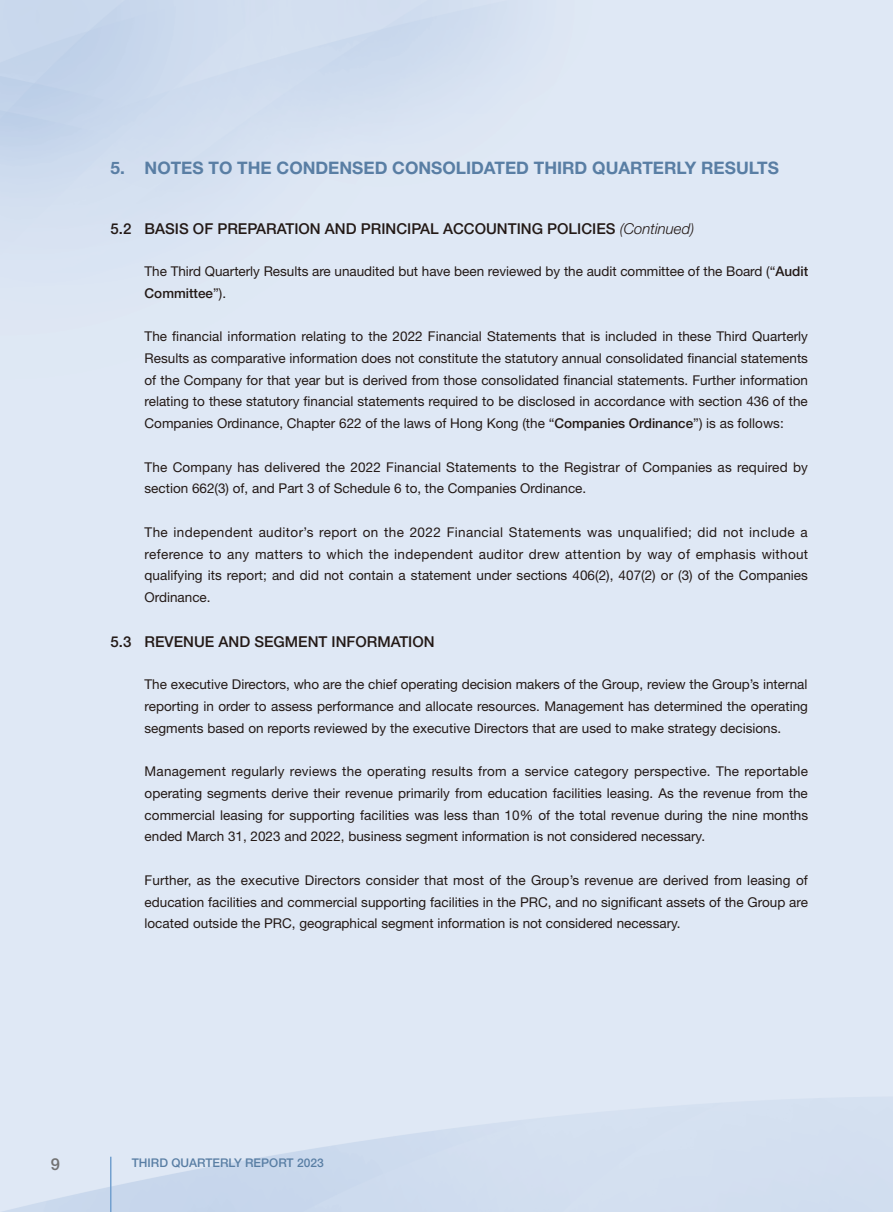
<style>
.page{position:relative;width:893px;height:1212px;background:#fff}
.page>*{position:absolute;margin:0;border:0;box-sizing:border-box;transform-origin:0 0}
.t1{font:700 17.25px "Helvetica Neue LT Std";color:#597ea4}
.t2{font:500 16.5px "Helvetica Neue LT Std";color:#727272}
.t3{font:500 15px "Helvetica Neue LT Std";color:#231916}
.t4{font:13.5px/21.8px "Helvetica Neue LT Std";color:#231916;text-align:justify}
.t5{font:500 12px "Helvetica Neue LT Std";color:#597ea4}
.s1{font-weight:300;font-style:italic}
.s2{font-weight:500}
</style>
<div class="page">
<hr style="left:110px;top:1157px;width:2px;height:55px;background:#72a0cf">
<p class="t1" style="left:111px;top:157px;width:670px">5. NOTES TO THE CONDENSED CONSOLIDATED THIRD QUARTERLY RESULTS</p>
<p class="t3" style="left:111px;top:219px;width:585px">5.2 BASIS OF PREPARATION AND PRINCIPAL ACCOUNTING POLICIES <span class="s1">(Continued)</span></p>
<p class="t4" style="left:145px;top:260px;width:665px">The Third Quarterly Results are unaudited but have been reviewed by the audit committee of the Board (“<span class="s2">Audit<br>Committee</span>”).</p>
<p class="t4" style="left:145px;top:325px;width:665px">The financial information relating to the 2022 Financial Statements that is included in these Third Quarterly Results as comparative information does not constitute the statutory annual consolidated financial statements of the Company for that year but is derived from those consolidated financial statements. Further information relating to these statutory financial statements required to be disclosed in accordance with section 436 of the Companies Ordinance, Chapter 622 of the laws of Hong Kong (the “<span class="s2">Companies Ordinance</span>”) is as follows:</p>
<p class="t4" style="left:145px;top:456px;width:665px">The Company has delivered the 2022 Financial Statements to the Registrar of Companies as required by section 662(3) of, and Part 3 of Schedule 6 to, the Companies Ordinance.</p>
<p class="t4" style="left:145px;top:521px;width:665px">The independent auditor’s report on the 2022 Financial Statements was unqualified; did not include a reference to any matters to which the independent auditor drew attention by way of emphasis without qualifying its report; and did not contain a statement under sections 406(2), 407(2) or (3) of the Companies Ordinance.</p>
<p class="t3" style="left:111px;top:633px;width:326px">5.3 REVENUE AND SEGMENT INFORMATION</p>
<p class="t4" style="left:145px;top:673px;width:665px">The executive Directors, who are the chief operating decision makers of the Group, review the Group’s internal reporting in order to assess performance and allocate resources. Management has determined the operating segments based on reports reviewed by the executive Directors that are used to make strategy decisions.</p>
<p class="t4" style="left:145px;top:760px;width:665px">Management regularly reviews the operating results from a service category perspective. The reportable operating segments derive their revenue primarily from education facilities leasing. As the revenue from the commercial leasing for supporting facilities was less than 10% of the total revenue during the nine months ended March 31, 2023 and 2022, business segment information is not considered necessary.</p>
<p class="t4" style="left:145px;top:869px;width:665px">Further, as the executive Directors consider that most of the Group’s revenue are derived from leasing of education facilities and commercial supporting facilities in the PRC, and no significant assets of the Group are located outside the PRC, geographical segment information is not considered necessary.</p>
<p class="t2" style="left:51px;top:1155px;width:11px">9</p>
<p class="t5" style="left:132px;top:1155px;width:193px">THIRD QUARTERLY REPORT 2023</p>
</div>
